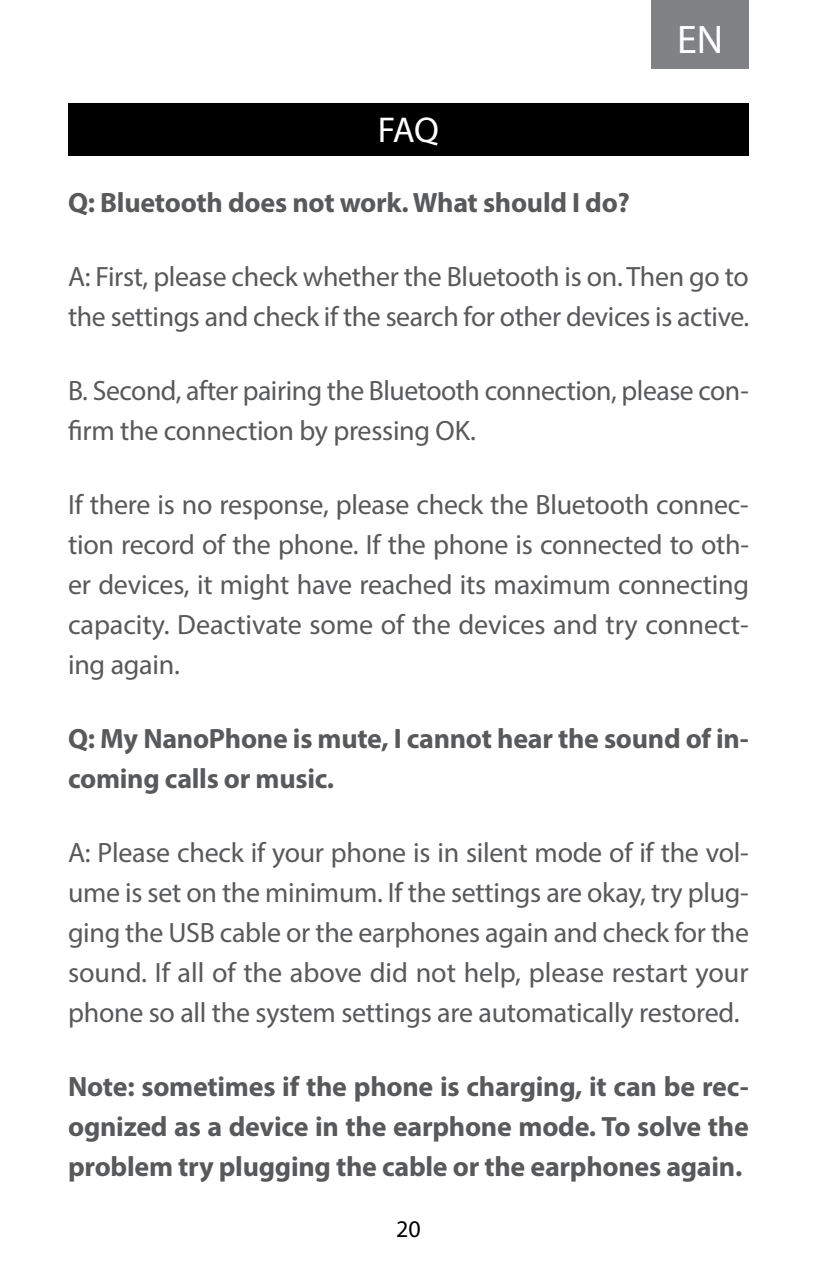
<style>
.page{position:relative;width:817px;height:1270px;background:#fff}
.page>*{position:absolute;margin:0;border:0;box-sizing:border-box;transform-origin:0 0}
.t1{font:40px "Myriad Pro";color:#fff}
.t2{font:36px "Myriad Pro";color:#fff}
.t3{font:28px/40px "Myriad Pro";letter-spacing:-.01em;color:#58595b}
.t4{font:700 28px/40px "Myriad Pro";letter-spacing:-.01em;color:#58595b}
.t5{font:24px "Myriad Pro";color:#000}
</style>
<div class="page">
<div style="left:651px;top:0;width:97px;height:68px;background:#808285"></div>
<div style="left:68px;top:103px;width:680px;height:53px;background:#000"></div>
<p class="t2" style="left:378px;top:107px;width:63px">FAQ</p>
<p class="t4" style="left:68px;top:181px;width:563px">Q: Bluetooth does not work. What should I do?</p>
<h1 class="t1" style="left:677px;top:15px;width:47px">EN</h1>
<p class="t3" style="left:68px;top:256px;width:682px">A: First, please check whether the Bluetooth is on. Then go to the settings and check if the search for other devices is active.</p>
<p class="t3" style="left:68px;top:370px;width:682px">B. Second, after pairing the Bluetooth connection, please con&shy;firm the connection by pressing OK.</p>
<p class="t3" style="left:68px;top:484px;width:682px;text-align:justify">If there is no response, please check the Bluetooth connec&shy;tion record of the phone. If the phone is connected to oth&shy;er devices, it might have reached its maximum connecting capacity. Deactivate some of the devices and try connect&shy;ing again.</p>
<p class="t4" style="left:68px;top:717px;width:682px">Q: My NanoPhone is mute, I cannot hear the sound of in&shy;coming calls or music.</p>
<p class="t3" style="left:68px;top:832px;width:682px;text-align:justify">A: Please check if your phone is in silent mode of if the vol&shy;ume is set on the minimum. If the settings are okay, try plug&shy;ging the USB cable or the earphones again and check for the sound. If all of the above did not help, please restart your phone so all the system settings are automatically restored.</p>
<p class="t4" style="left:68px;top:1066px;width:682px;text-align:justify">Note: sometimes if the phone is charging, it can be rec&shy;ognized as a device in the earphone mode. To solve the problem try plugging the cable or the earphones again.</p>
<p class="t5" style="left:396px;top:1214px;width:26px">20</p>
</div>
